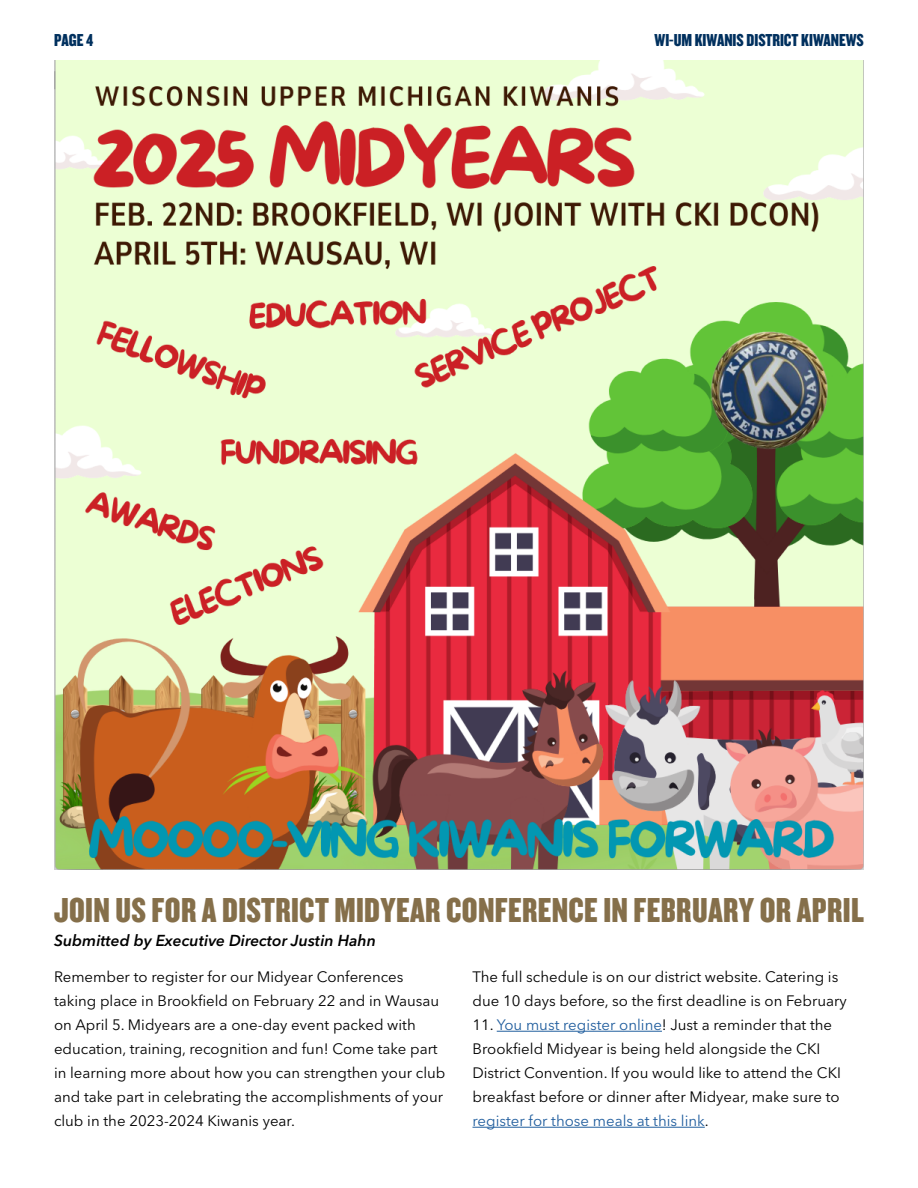
<style>
.page{position:relative;width:918px;height:1188px;background:#fff}
.page>*{position:absolute;margin:0;border:0;box-sizing:border-box;transform-origin:0 0}
.t1{font:36px "Knockout HTF69 Full Liteweight";letter-spacing:.01em;color:#856f4a}
.t2{font:18px "Knockout HTF69 Full Liteweight";color:#00305e}
.t3{font:italic 600 15.75px "Avenir Next LT Pro";color:#000}
.t4{font:15px/24px "Avenir Next LT Pro";color:#000}
.s1{color:#215e9e}
</style>
<div class="page">
<hr style="left:497px;top:1031px;width:165px;height:1px;background:#215e9e">
<hr style="left:472px;top:1127px;width:233px;height:1px;background:#215e9e">
<img style="left:54px;top:61px;width:810px;height:808px">
<p class="t2" style="left:54px;top:30px;width:41px">PAGE 4</p>
<p class="t2" style="left:655px;top:30px;width:211px">WI-UM KIWANIS DISTRICT KIWANEWS</p>
<h1 class="t1" style="left:54px;top:891px;width:811px">JOIN US FOR A DISTRICT MIDYEAR CONFERENCE IN FEBRUARY OR APRIL</h1>
<p class="t3" style="left:54px;top:931px;width:324px">Submitted by Executive Director Justin Hahn</p>
<p class="t4" style="left:54px;top:964px;width:393px">Remember to register for our Midyear Conferences taking place in Brookfield on February 22 and in Wausau on April 5. Midyears are a one-day event packed with education, training, recognition and fun! Come take part in learning more about how you can strengthen your club and take part in celebrating the accomplishments of your club in the 2023-2024 Kiwanis year.</p>
<p class="t4" style="left:472px;top:964px;width:376px">The full schedule is on our district website. Catering is due 10 days before, so the first deadline is on February</p>
<p class="t4" style="left:472px;top:1012px;width:370px">11. <span class="s1">You must register online</span>! Just a reminder that the Brookfield Midyear is being held alongside the CKI District Convention. If you would like to attend the CKI breakfast before or dinner after Midyear, make sure to <span class="s1">register for those meals at this link</span>.</p>
</div>
